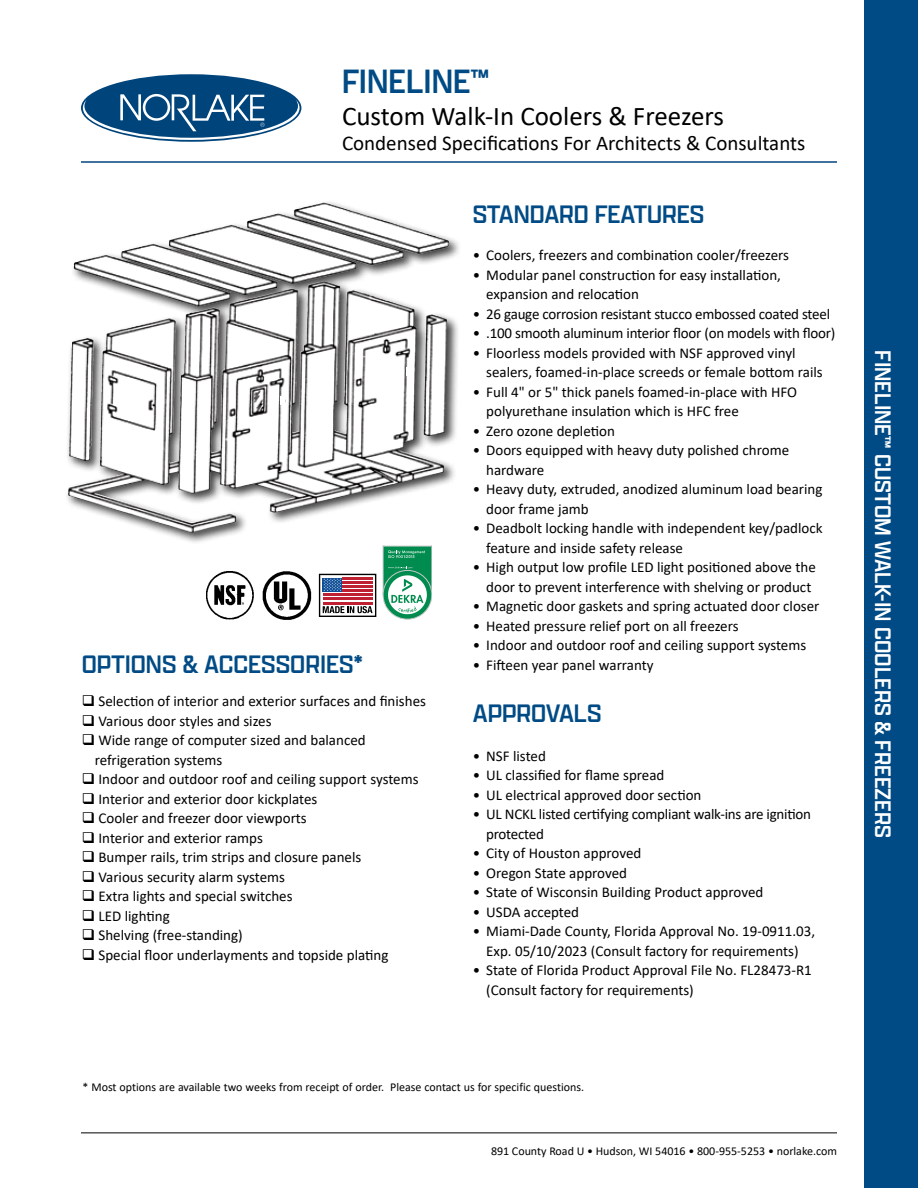
<style>
.page{position:relative;width:918px;height:1188px;background:#fff}
.page>*{position:absolute;margin:0;border:0;box-sizing:border-box;transform-origin:0 0}
.t1{font:36px "Apotek Wide";color:#004b85}
.t2{font:27px "Apotek Wide";color:#004b85}
.t3{font:27px "Calibri";color:#000}
.t4{font:24px "Apotek Wide";color:#fff}
.t5{font:21px "Calibri";color:#000}
.t6{font:15px/19.5px "Calibri";color:#000}
.t7{font:12px "Calibri";color:#000}
.t8{font:500 4.35px "Futura PT";color:#fff}
</style>
<div class="page">
<hr style="left:81px;top:1132px;width:756px;height:1px;background:#000">
<div style="left:864px;top:0;width:54px;height:1188px;background:#004b85"></div>
<div style="left:65px;top:199px;width:397px;height:346px;background:#000;opacity:.75"></div>
<img style="left:294px;top:204px;width:155px;height:51px">
<div style="left:280px;top:396px;width:5px;height:9px;background:#fff"></div>
<div style="left:406px;top:367px;width:5px;height:9px;background:#fff"></div>
<img style="left:206px;top:571px;width:48px;height:49px">
<img style="left:262px;top:571px;width:50px;height:49px">
<svg style="left:383px;top:570px;width:49px;height:49px"></svg>
<svg style="left:383px;top:546px;width:49px;height:68px"></svg>
<svg style="left:81px;top:74px;width:220px;height:68px"></svg>
<div style="left:83px;top:76px;width:217px;height:64px;background:#00447c;border-radius:50%"></div>
<svg style="left:83px;top:94px;width:217px;height:46px"></svg>
<hr style="left:81px;top:161px;width:756px;height:2px;background:#00447c">
<svg style="left:319px;top:574px;width:57px;height:43px"></svg>
<h1 class="t1" style="left:342px;top:59px;width:148px">FINELINE™</h1>
<h2 class="t3" style="left:342px;top:97px;width:384px">Custom Walk-In Coolers &amp; Freezers</h2>
<h3 class="t5" style="left:342px;top:129px;width:465px">Condensed Specifications For Architects &amp; Consultants</h3>
<p class="t8" style="left:405px;top:554px;width:12px">:2015</p>
<h2 class="t2" style="left:82px;top:648px;width:283px">OPTIONS &amp; ACCESSORIES*</h2>
<p class="t6" style="left:82px;top:691px;width:346px">❑ Selection of interior and exterior surfaces and finishes</p>
<p class="t6" style="left:82px;top:711px;width:191px">❑ Various door styles and sizes</p>
<p class="t6" style="left:95px;top:730px;width:272px;text-indent:-13px">❑ Wide range of computer sized and balanced refrigeration systems</p>
<p class="t6" style="left:82px;top:769px;width:338px">❑ Indoor and outdoor roof and ceiling support systems</p>
<p class="t6" style="left:82px;top:789px;width:237px">❑ Interior and exterior door kickplates</p>
<p class="t6" style="left:82px;top:808px;width:227px">❑ Cooler and freezer door viewports</p>
<p class="t6" style="left:82px;top:828px;width:183px">❑ Interior and exterior ramps</p>
<p class="t6" style="left:82px;top:847px;width:281px">❑ Bumper rails, trim strips and closure panels</p>
<p class="t6" style="left:82px;top:867px;width:205px">❑ Various security alarm systems</p>
<p class="t6" style="left:82px;top:886px;width:212px">❑ Extra lights and special switches</p>
<p class="t6" style="left:82px;top:906px;width:89px">❑ LED lighting</p>
<p class="t6" style="left:82px;top:925px;width:163px">❑ Shelving (free-standing)</p>
<p class="t6" style="left:82px;top:945px;width:308px">❑ Special floor underlayments and topside plating</p>
<h2 class="t2" style="left:473px;top:197px;width:233px">STANDARD FEATURES</h2>
<p class="t6" style="left:473px;top:245px;width:318px">• Coolers, freezers and combination cooler/freezers</p>
<p class="t6" style="left:486px;top:265px;width:296px;text-indent:-14px">• Modular panel construction for easy installation, expansion and relocation</p>
<p class="t6" style="left:473px;top:304px;width:359px">• 26 gauge corrosion resistant stucco embossed coated steel</p>
<p class="t6" style="left:473px;top:323px;width:364px">• .100 smooth aluminum interior floor (on models with floor)</p>
<p class="t6" style="left:486px;top:343px;width:338px;text-indent:-14px">• Floorless models provided with NSF approved vinyl sealers, foamed-in-place screeds or female bottom rails</p>
<p class="t6" style="left:486px;top:382px;width:312px;text-indent:-14px">• Full 4" or 5" thick panels foamed-in-place with HFO polyurethane insulation which is HFC free</p>
<p class="t6" style="left:473px;top:421px;width:144px">• Zero ozone depletion</p>
<p class="t6" style="left:486px;top:440px;width:304px;text-indent:-14px">• Doors equipped with heavy duty polished chrome hardware</p>
<p class="t6" style="left:486px;top:479px;width:338px;text-indent:-14px">• Heavy duty, extruded, anodized aluminum load bearing door frame jamb</p>
<p class="t6" style="left:486px;top:518px;width:338px;text-indent:-14px">• Deadbolt locking handle with independent key/padlock feature and inside safety release</p>
<p class="t6" style="left:473px;top:557px;width:345px;text-align:center">• High output low profile LED light positioned above the door to prevent interference with shelving or product</p>
<p class="t6" style="left:473px;top:596px;width:348px">• Magnetic door gaskets and spring actuated door closer</p>
<p class="t6" style="left:473px;top:616px;width:267px">• Heated pressure relief port on all freezers</p>
<p class="t6" style="left:473px;top:635px;width:335px">• Indoor and outdoor roof and ceiling support systems</p>
<p class="t6" style="left:473px;top:655px;width:182px">• Fifteen year panel warranty</p>
<h2 class="t2" style="left:473px;top:696px;width:130px">APPROVALS</h2>
<p class="t6" style="left:473px;top:746px;width:75px">• NSF listed</p>
<p class="t6" style="left:473px;top:765px;width:193px">• UL classified for flame spread</p>
<p class="t6" style="left:473px;top:785px;width:230px">• UL electrical approved door section</p>
<p class="t6" style="left:486px;top:804px;width:326px;text-indent:-14px">• UL NCKL listed certifying compliant walk-ins are ignition protected</p>
<p class="t6" style="left:473px;top:843px;width:170px">• City of Houston approved</p>
<p class="t6" style="left:473px;top:863px;width:156px">• Oregon State approved</p>
<p class="t6" style="left:473px;top:882px;width:292px">• State of Wisconsin Building Product approved</p>
<p class="t6" style="left:473px;top:902px;width:108px">• USDA accepted</p>
<p class="t6" style="left:473px;top:921px;width:344px;text-align:center">• Miami-Dade County, Florida Approval No. 19-0911.03,<br>Exp. 05/10/2023 (Consult factory for requirements)</p>
<p class="t6" style="left:486px;top:960px;width:327px;text-indent:-14px">• State of Florida Product Approval File No. FL28473-R1 (Consult factory for requirements)</p>
<p class="t7" style="left:82px;top:1078px;width:503px">* Most options are available two weeks from receipt of order. Please contact us for specific questions.</p>
<p class="t7" style="left:491px;top:1143px;width:347px">891 County Road U • Hudson, WI 54016 • 800-955-5253 • norlake.com</p>
<h3 class="t4" style="left:898px;top:350px;width:489px;rotate:90deg">FINELINE™ CUSTOM WALK-IN COOLERS &amp; FREEZERS</h3>
</div>
